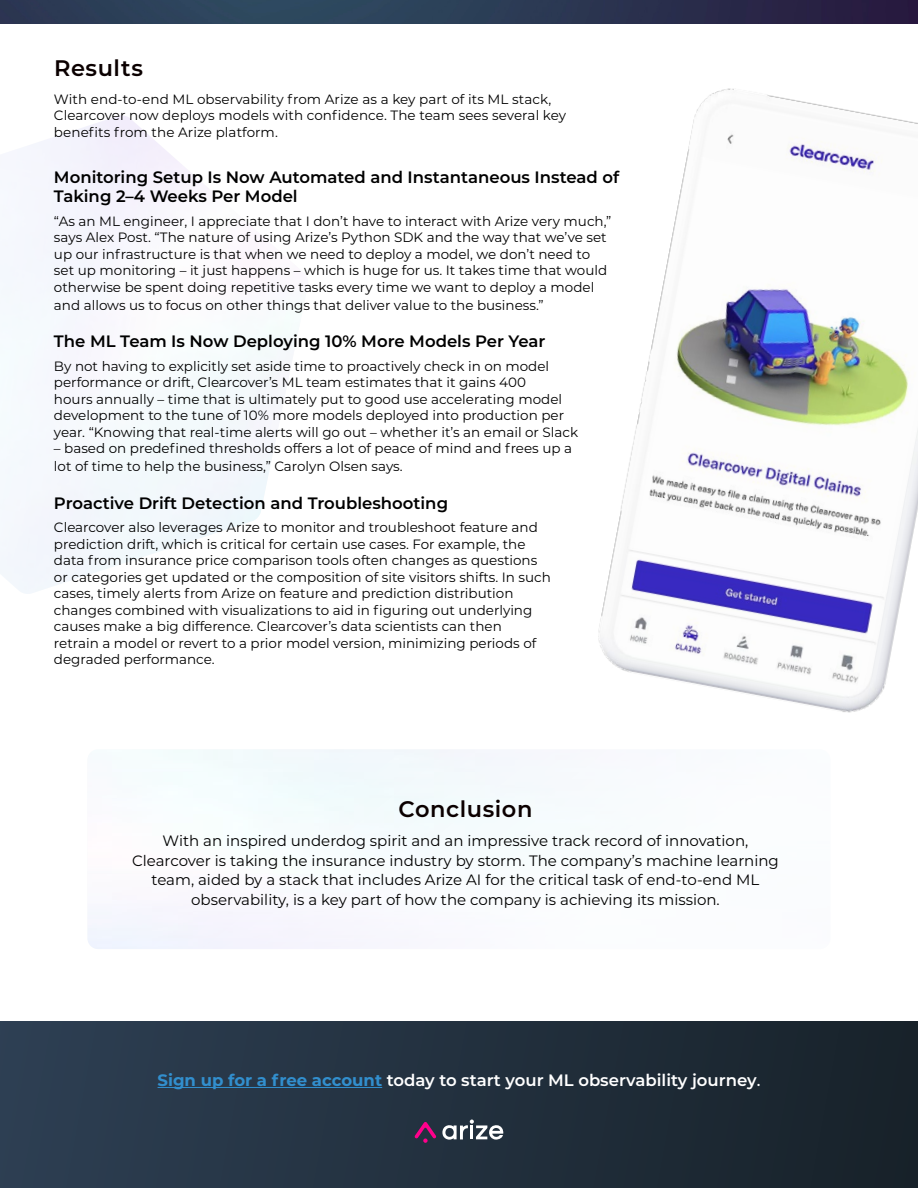
<style>
.page{position:relative;width:918px;height:1188px;background:#fff}
.page>*{position:absolute;margin:0;border:0;box-sizing:border-box;transform-origin:0 0}
.t1{font:600 22.5px "Montserrat";letter-spacing:.025em;color:#0b0000}
.t2{font:600 16.5px/19.8px "Montserrat";color:#000}
.t3{font:600 16.5px "Montserrat";color:#fff}
.t4{font:15px/19.5px "Montserrat";color:#000;text-align:center}
.t5{font:13.5px/16.5px "Montserrat";color:#000}
.s1{font-weight:700;color:#328fce}
.s2{font-weight:500}
</style>
<div class="page">
<div style="left:0;top:1022px;width:918px;height:166px;background:linear-gradient(to right,#2d3f53,#172229)"></div>
<img style="left:0;top:0;width:918px;height:23px">
<img style="left:550px;top:88px;width:368px;height:681px">
<hr style="left:158px;top:1087px;width:224px;height:1px;background:#328fce">
<svg style="left:415px;top:1122px;width:21px;height:21px"></svg>
<svg style="left:442px;top:1120px;width:61px;height:20px"></svg>
<h1 class="t1" style="left:54px;top:52px;width:90px">Results</h1>
<p class="t5" style="left:54px;top:90px;width:514px">With end-to-end ML observability from Arize as a key part of its ML stack,<br>Clearcover now deploys models with confidence. The team sees several key benefits from the Arize platform.</p>
<p class="t2" style="left:54px;top:166px;width:567px">Monitoring Setup Is Now Automated and Instantaneous Instead of<br>Taking 2–4 Weeks Per Model</p>
<p class="t5" style="left:54px;top:212px;width:559px">“As an ML engineer, I appreciate that I don’t have to interact with Arize very much,” says Alex Post. “The nature of using Arize’s Python SDK and the way that we’ve set up our infrastructure is that when we need to deploy a model, we don’t need to set up monitoring – it just happens – which is huge for us. It takes time that would otherwise be spent doing repetitive tasks every time we want to deploy a model</p>
<p class="t5" style="left:54px;top:296px;width:491px">and allows us to focus on other things that deliver value to the business.”</p>
<p class="t2" style="left:54px;top:331px;width:493px">The ML Team Is Now Deploying 10% More Models Per Year</p>
<p class="t5" style="left:54px;top:357px;width:526px">By not having to explicitly set aside time to proactively check in on model performance or drift, Clearcover’s ML team estimates that it gains 400<br>hours annually – time that is ultimately put to good use accelerating model development to the tune of 10% more models deployed into production per year. “Knowing that real-time alerts will go out – whether it’s an email or Slack</p>
<p class="t5" style="left:54px;top:439px;width:520px;line-height:18px">– based on predefined thresholds offers a lot of peace of mind and frees up a lot of time to help the business,” Carolyn Olsen says.</p>
<p class="t2" style="left:54px;top:492px;width:396px">Proactive Drift Detection and Troubleshooting</p>
<p class="t5" style="left:54px;top:519px;width:498px">Clearcover also leverages Arize to monitor and troubleshoot feature and prediction drift, which is critical for certain use cases. For example, the data from insurance price comparison tools often changes as questions or categories get updated or the composition of site visitors shifts. In such cases, timely alerts from Arize on feature and prediction distribution changes combined with visualizations to aid in figuring out underlying causes make a big difference. Clearcover’s data scientists can then<br>retrain a model or revert to a prior model version, minimizing periods of degraded performance.</p>
<h1 class="t1" style="left:399px;top:793px;width:135px">Conclusion</h1>
<p class="t4" style="left:132px;top:831px;width:648px">With an inspired underdog spirit and an impressive track record of innovation, Clearcover is taking the insurance industry by storm. The company’s machine learning team, aided by a stack that includes Arize AI for the critical task of end-to-end ML observability, is a key part of how the company is achieving its mission.</p>
<p class="t3" style="left:158px;top:1068px;width:604px"><span class="s1">Sign up for a free account</span> today to start your ML observability journey<span class="s2">.</span></p>
</div>
